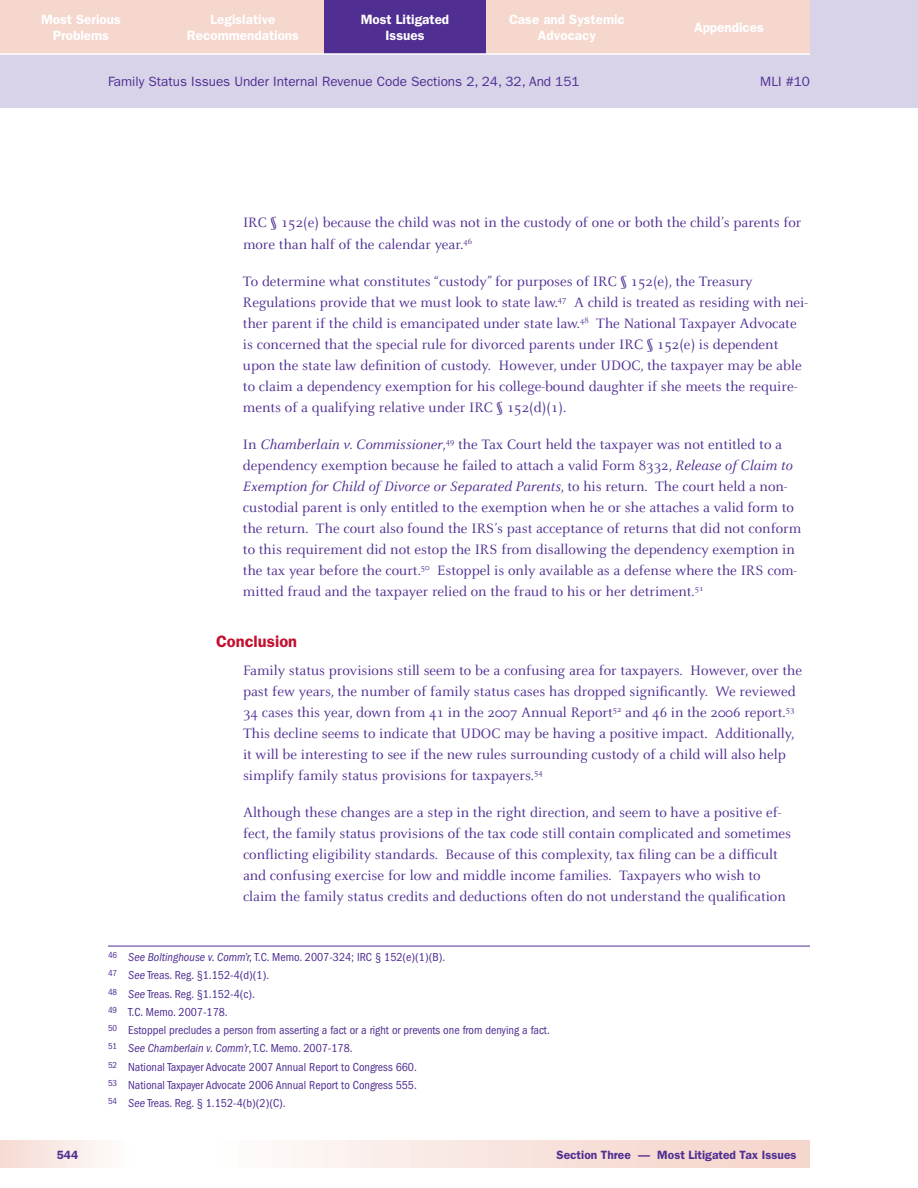
<style>
.page{position:relative;width:918px;height:1188px;background:#fff}
.page>*{position:absolute;margin:0;border:0;box-sizing:border-box;transform-origin:0 0}
.t1{font:600 16.5px "Franklin Gothic";color:#c3102f}
.t2{font:15px/21px "Celeste";color:#502e92}
.t3{font:600 13.5px/16.5px "Franklin Gothic";color:#fff;text-align:center}
.t4{font:13.5px "Franklin Gothic";color:#502e92}
.t5{font:condensed 12px/18.3px "Franklin Gothic";color:#502e92}
.t6{font:600 12px "Franklin Gothic";color:#502e92}
.s1{font-style:italic}
</style>
<div class="page">
<div style="left:0;top:0;width:918px;height:108px;background:#d8d3e9"></div>
<svg style="left:292px;top:1141px;width:518px;height:27px;background:#f7e3dc"></svg>
<div style="left:0;top:1141px;width:148px;height:27px;background:linear-gradient(to right,#f6dad2,#fff)"></div>
<div style="left:0;top:0;width:162px;height:54px;background:#f5d7ce"></div>
<div style="left:162px;top:0;width:162px;height:54px;background:#f5d7ce"></div>
<div style="left:324px;top:0;width:162px;height:54px;background:#502e92"></div>
<div style="left:648px;top:0;width:162px;height:54px;background:#f5d7ce"></div>
<div style="left:486px;top:0;width:162px;height:54px;background:#f5d7ce"></div>
<hr style="left:0;top:53px;width:810px;height:2px;background:#fff">
<hr style="left:108px;top:946px;width:702px;height:1px;background:#502e92">
<p class="t3" style="left:41px;top:11px;width:81px">Most Serious<br>Problems</p>
<p class="t3" style="left:361px;top:11px;width:90px">Most Litigated<br>Issues</p>
<p class="t3" style="left:509px;top:11px;width:117px">Case and Systemic<br>Advocacy</p>
<p class="t3" style="left:694px;top:19px;width:71px">Appendices</p>
<p class="t3" style="left:187px;top:11px;width:114px">Legislative<br>Recommendations</p>
<p class="t4" style="left:108px;top:74px;width:473px">Family Status Issues Under Internal Revenue Code Sections 2, 24, 32, And 151</p>
<p class="t4" style="left:760px;top:74px;width:51px">MLI #10</p>
<p class="t2" style="left:243px;top:212px;width:560px;line-height:21.6px">IRC § 152(e) because the child was not in the custody of one or both the child’s parents for more than half of the calendar year.<sup>46</sup></p>
<p class="t2" style="left:243px;top:271px;width:566px">To determine what constitutes “custody” for purposes of IRC § 152(e), the Treasury Regulations provide that we must look to state law.<sup>47</sup> A child is treated as residing with nei&shy;ther parent if the child is emancipated under state law.<sup>48</sup> The National Taxpayer Advocate is concerned that the special rule for divorced parents under IRC § 152(e) is dependent upon the state law definition of custody. However, under UDOC, the taxpayer may be able to claim a dependency exemption for his college-bound daughter if she meets the require&shy;ments of a qualifying relative under IRC § 152(d)(1).</p>
<p class="t2" style="left:243px;top:434px;width:560px">In <span class="s1">Chamberlain v. Commissioner</span>,<sup>49</sup> the Tax Court held the taxpayer was not entitled to a dependency exemption because he failed to attach a valid Form 8332, <span class="s1">Release of Claim to Exemption for Child of Divorce or Separated Parents</span>, to his return. The court held a non&shy;custodial parent is only entitled to the exemption when he or she attaches a valid form to the return. The court also found the IRS’s past acceptance of returns that did not conform to this requirement did not estop the IRS from disallowing the dependency exemption in the tax year before the court.<sup>50</sup> Estoppel is only available as a defense where the IRS com&shy;mitted fraud and the taxpayer relied on the fraud to his or her detriment.<sup>51</sup></p>
<p class="t1" style="left:216px;top:632px;width:83px">Conclusion</p>
<p class="t2" style="left:243px;top:660px;width:561px">Family status provisions still seem to be a confusing area for taxpayers. However, over the past few years, the number of family status cases has dropped significantly. We reviewed 34 cases this year, down from 41 in the 2007 Annual Report<sup>52</sup> and 46 in the 2006 report.<sup>53<br></sup>This decline seems to indicate that UDOC may be having a positive impact. Additionally, it will be interesting to see if the new rules surrounding custody of a child will also help simplify family status provisions for taxpayers.<sup>54</sup></p>
<p class="t2" style="left:243px;top:802px;width:550px">Although these changes are a step in the right direction, and seem to have a positive ef&shy;fect, the family status provisions of the tax code still contain complicated and sometimes conflicting eligibility standards. Because of this complexity, tax filing can be a difficult and confusing exercise for low and middle income families. Taxpayers who wish to claim the family status credits and deductions often do not understand the qualification</p>
<p class="t5" style="left:108px;top:948px;width:443px"><sup>46</sup> <span class="s1">See Boltinghouse v. Comm’r,</span> T.C. Memo. 2007-324; IRC § 152(e)(1)(B).<br><sup>47</sup> <span class="s1">See</span> Treas. Reg. §1.152-4(d)(1).<br><sup>48</sup> <span class="s1">See</span> Treas. Reg. §1.152-4(c).<br><sup>49</sup> T.C. Memo. 2007-178.<br><sup>50</sup> Estoppel precludes a person from asserting a fact or a right or prevents one from denying a fact.<br><sup>51</sup> <span class="s1">See Chamberlain v. Comm’r</span>, T.C. Memo. 2007-178.<br><sup>52</sup> National Taxpayer Advocate 2007 Annual Report to Congress 660.<br><sup>53</sup> National Taxpayer Advocate 2006 Annual Report to Congress 555.<br><sup>54</sup> <span class="s1">See</span> Treas. Reg. § 1.152-4(b)(2)(C).</p>
<p class="t6" style="left:57px;top:1148px;width:23px">544</p>
<p class="t6" style="left:557px;top:1148px;width:242px">Section Three — Most Litigated Tax Issues</p>
</div>
